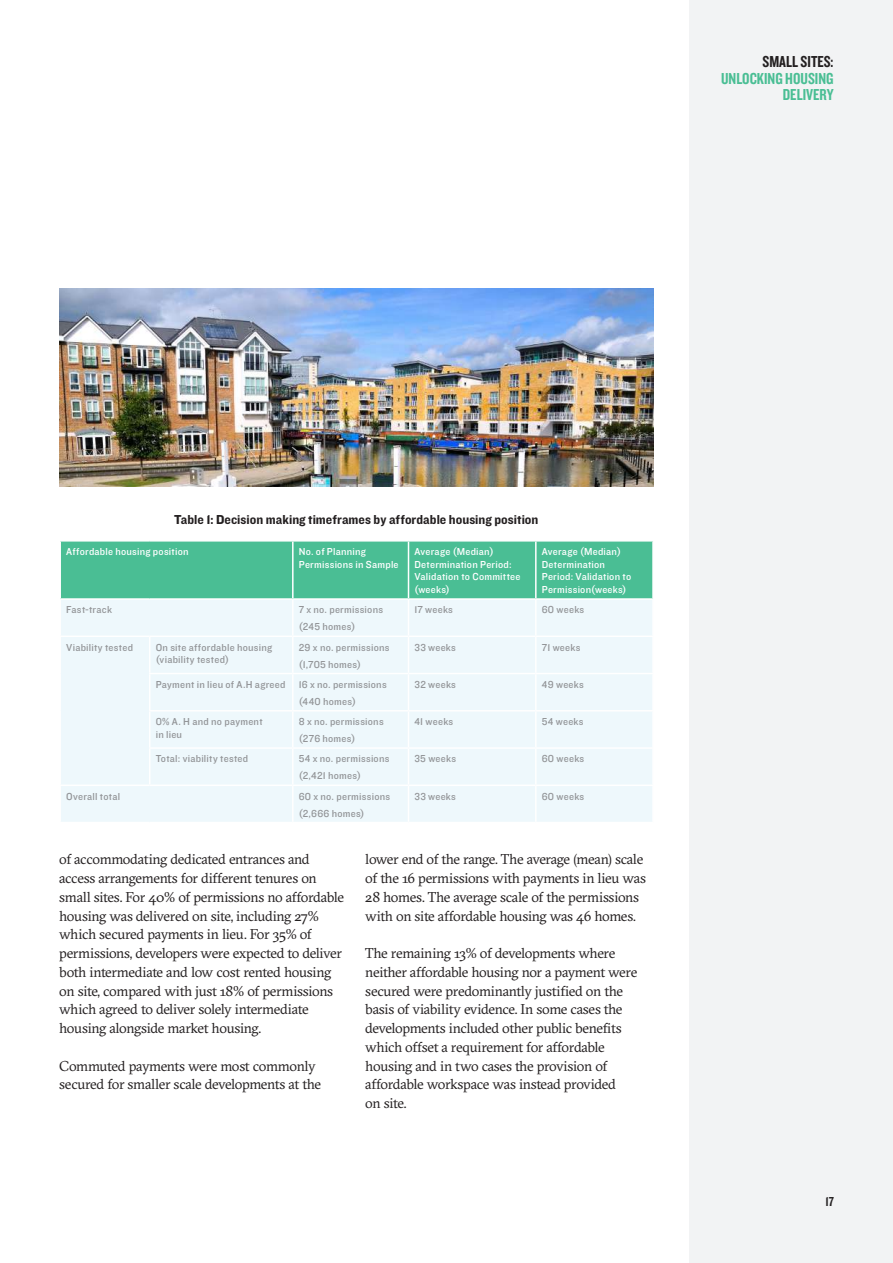
<style>
.page{position:relative;width:893px;height:1263px;background:#fff}
.page>*{position:absolute;margin:0;border:0;box-sizing:border-box;transform-origin:0 0}
.t1{font:16.5px/16.5px "Knockout 49 Liteweight";color:#4abe94;text-align:right}
.t2{font:16.5px "Knockout 49 Liteweight";color:#231f20}
.t3{font:14.25px/18.8px "GT Sectra";letter-spacing:-.025em;color:#231f20}
.t4{font:13.5px "Knockout 51 Middleweight";letter-spacing:.005em;color:#231f20}
.t5{font:13.5px "Knockout 49 Liteweight";color:#231f20}
.t6{font:10.5px/16.8px "Knockout 31 Junior Middlewt";letter-spacing:.025em;color:#939598}
.t7{font:10.5px/12.6px "Knockout 31 Junior Middlewt";letter-spacing:.02em;color:#fff}
</style>
<div class="page">
<div style="left:689px;top:0;width:204px;height:1263px;background:#f2f3f4"></div>
<img style="left:59px;top:288px;width:595px;height:198px">
<div style="left:61px;top:542px;width:591px;height:56px;background:#4abe94"></div>
<div style="left:61px;top:600px;width:591px;height:222px;background:#eef8fc"></div>
<hr style="left:292px;top:542px;width:2px;height:56px;background:#fff">
<hr style="left:292px;top:600px;width:2px;height:35px;background:#fff">
<hr style="left:292px;top:637px;width:2px;height:36px;background:#fff">
<hr style="left:292px;top:674px;width:2px;height:36px;background:#fff">
<hr style="left:292px;top:711px;width:2px;height:36px;background:#fff">
<hr style="left:292px;top:749px;width:2px;height:35px;background:#fff">
<hr style="left:292px;top:786px;width:2px;height:36px;background:#fff">
<hr style="left:408px;top:542px;width:1px;height:56px;background:#fff">
<hr style="left:535px;top:542px;width:2px;height:56px;background:#fff">
<hr style="left:408px;top:600px;width:1px;height:35px;background:#fff">
<hr style="left:535px;top:600px;width:2px;height:35px;background:#fff">
<hr style="left:408px;top:637px;width:1px;height:36px;background:#fff">
<hr style="left:535px;top:637px;width:2px;height:36px;background:#fff">
<hr style="left:408px;top:674px;width:1px;height:36px;background:#fff">
<hr style="left:535px;top:674px;width:2px;height:36px;background:#fff">
<hr style="left:408px;top:711px;width:1px;height:36px;background:#fff">
<hr style="left:535px;top:711px;width:2px;height:36px;background:#fff">
<hr style="left:408px;top:749px;width:1px;height:35px;background:#fff">
<hr style="left:535px;top:749px;width:2px;height:35px;background:#fff">
<hr style="left:408px;top:786px;width:1px;height:36px;background:#fff">
<hr style="left:535px;top:786px;width:2px;height:36px;background:#fff">
<hr style="left:59px;top:635px;width:91px;height:2px;background:#fff">
<hr style="left:59px;top:784px;width:91px;height:2px;background:#fff">
<hr style="left:150px;top:635px;width:143px;height:2px;background:#fff">
<hr style="left:149px;top:637px;width:1px;height:36px;background:#fff">
<hr style="left:293px;top:635px;width:115px;height:2px;background:#fff">
<hr style="left:408px;top:635px;width:128px;height:2px;background:#fff">
<hr style="left:536px;top:635px;width:118px;height:2px;background:#fff">
<hr style="left:149px;top:673px;width:144px;height:1px;background:#fff">
<hr style="left:149px;top:674px;width:1px;height:36px;background:#fff">
<hr style="left:293px;top:673px;width:115px;height:1px;background:#fff">
<hr style="left:408px;top:673px;width:128px;height:1px;background:#fff">
<hr style="left:536px;top:673px;width:118px;height:1px;background:#fff">
<hr style="left:149px;top:710px;width:144px;height:1px;background:#fff">
<hr style="left:149px;top:711px;width:1px;height:36px;background:#fff">
<hr style="left:293px;top:710px;width:115px;height:1px;background:#fff">
<hr style="left:408px;top:710px;width:128px;height:1px;background:#fff">
<hr style="left:536px;top:710px;width:118px;height:1px;background:#fff">
<hr style="left:149px;top:747px;width:144px;height:2px;background:#fff">
<hr style="left:149px;top:749px;width:1px;height:35px;background:#fff">
<hr style="left:293px;top:747px;width:115px;height:2px;background:#fff">
<hr style="left:408px;top:747px;width:128px;height:2px;background:#fff">
<hr style="left:536px;top:747px;width:118px;height:2px;background:#fff">
<hr style="left:150px;top:784px;width:143px;height:2px;background:#fff">
<hr style="left:293px;top:784px;width:115px;height:2px;background:#fff">
<hr style="left:408px;top:784px;width:128px;height:2px;background:#fff">
<hr style="left:536px;top:784px;width:118px;height:2px;background:#fff">
<p class="t2" style="left:762px;top:51px;width:73px">SMALL SITES:</p>
<p class="t1" style="left:721px;top:69px;width:114px">UNLOCKING HOUSING<br>DELIVERY</p>
<p class="t4" style="left:174px;top:510px;width:366px">Table 1: Decision making timeframes by affordable housing position</p>
<p class="t7" style="left:66px;top:545px;width:124px">Affordable housing position</p>
<p class="t7" style="left:299px;top:545px;width:101px">No. of Planning<br>Permissions in Sample</p>
<p class="t7" style="left:414px;top:545px;width:107px">Average (Median)<br>Determination Period:<br>Validation to Committee (weeks)</p>
<p class="t7" style="left:542px;top:545px;width:91px">Average (Median)<br>Determination<br>Period: Validation to<br>Permission(weeks)</p>
<p class="t6" style="left:66px;top:601px;width:47px">Fast-track</p>
<p class="t6" style="left:299px;top:601px;width:86px">7 x no. permissions (245 homes)</p>
<p class="t6" style="left:414px;top:601px;width:40px">17 weeks</p>
<p class="t6" style="left:542px;top:601px;width:44px">60 weeks</p>
<p class="t6" style="left:66px;top:638px;width:68px">Viability tested</p>
<p class="t6" style="left:156px;top:640px;width:118px;line-height:12.6px">On site affordable housing (viability tested)</p>
<p class="t6" style="left:299px;top:638px;width:92px">29 x no. permissions (1,705 homes)</p>
<p class="t6" style="left:414px;top:638px;width:43px">33 weeks</p>
<p class="t6" style="left:542px;top:638px;width:40px">71 weeks</p>
<p class="t6" style="left:156px;top:675px;width:131px">Payment in lieu of A.H agreed</p>
<p class="t6" style="left:299px;top:675px;width:89px">16 x no. permissions (440 homes)</p>
<p class="t6" style="left:414px;top:675px;width:43px">32 weeks</p>
<p class="t6" style="left:542px;top:675px;width:43px">49 weeks</p>
<p class="t6" style="left:156px;top:715px;width:108px;line-height:12.6px">0% A. H and no payment in lieu</p>
<p class="t6" style="left:299px;top:713px;width:86px">8 x no. permissions (276 homes)</p>
<p class="t6" style="left:414px;top:713px;width:40px">41 weeks</p>
<p class="t6" style="left:542px;top:713px;width:43px">54 weeks</p>
<p class="t6" style="left:156px;top:750px;width:94px">Total: viability tested</p>
<p class="t6" style="left:299px;top:750px;width:92px">54 x no. permissions (2,421 homes)</p>
<p class="t6" style="left:414px;top:750px;width:43px">35 weeks</p>
<p class="t6" style="left:542px;top:750px;width:44px">60 weeks</p>
<p class="t6" style="left:66px;top:787px;width:56px">Overall total</p>
<p class="t6" style="left:299px;top:787px;width:93px">60 x no. permissions (2,666 homes)</p>
<p class="t6" style="left:414px;top:787px;width:43px">33 weeks</p>
<p class="t6" style="left:542px;top:787px;width:44px">60 weeks</p>
<p class="t3" style="left:59px;top:850px;width:286px">of accommodating dedicated entrances and access arrangements for different tenures on small sites. For 40% of permissions no affordable housing was delivered on site, including 27% which secured payments in lieu. For 35% of permissions, developers were expected to deliver both intermediate and low cost rented housing on site, compared with just 18% of permissions which agreed to deliver solely intermediate housing alongside market housing.</p>
<p class="t3" style="left:59px;top:1056px;width:263px">Commuted payments were most commonly secured for smaller scale developments at the</p>
<p class="t3" style="left:365px;top:850px;width:282px">lower end of the range. The average (mean) scale of the 16 permissions with payments in lieu was 28 homes. The average scale of the permissions with on site affordable housing was 46 homes.</p>
<p class="t3" style="left:365px;top:944px;width:274px">The remaining 13% of developments where neither affordable housing nor a payment were secured were predominantly justified on the basis of viability evidence. In some cases the developments included other public benefits which offset a requirement for affordable housing and in two cases the provision of affordable workspace was instead provided<br>on site.</p>
<p class="t5" style="left:826px;top:1193px;width:10px">17</p>
</div>
